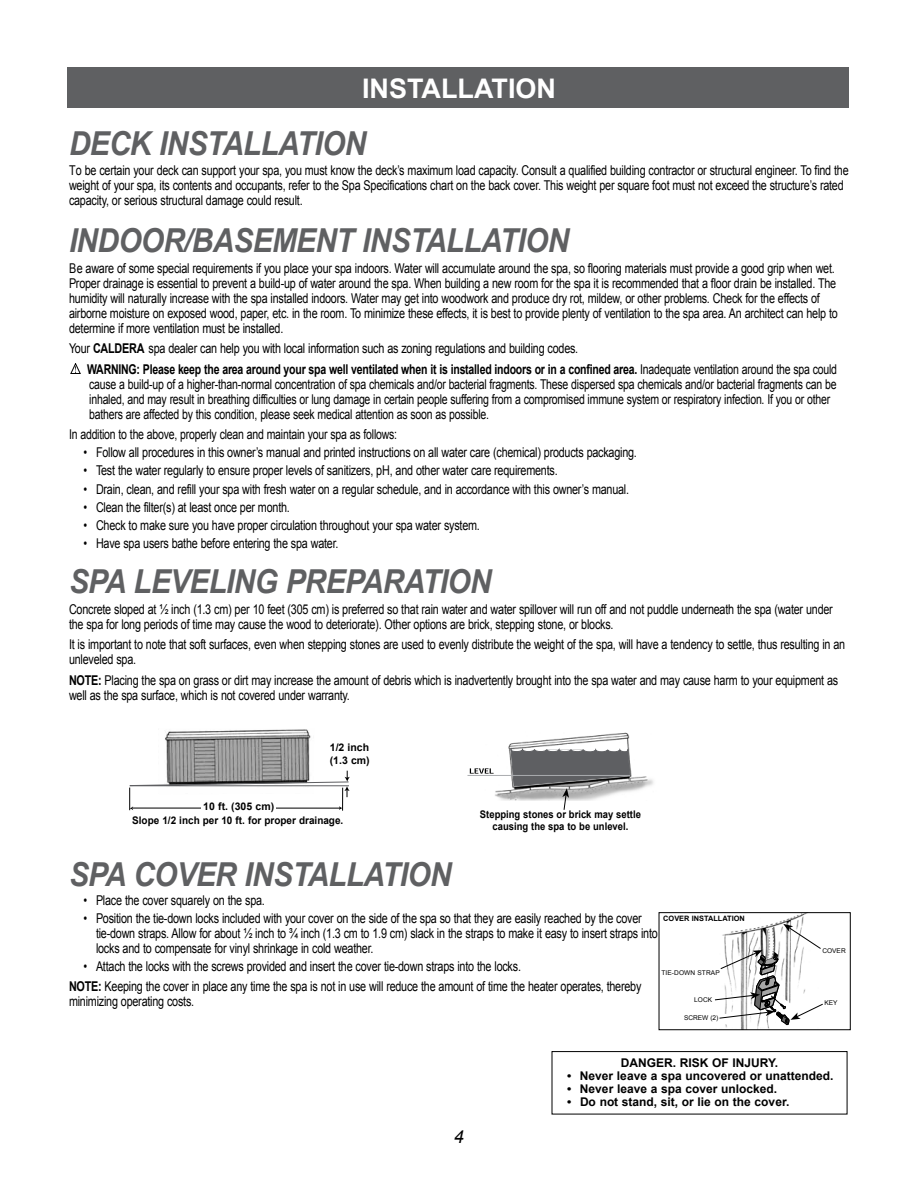
<style>
.page{position:relative;width:918px;height:1188px;background:#fff}
.page>*{position:absolute;margin:0;border:0;box-sizing:border-box;transform-origin:0 0}
.t1{font:italic 700 33px "Arial";letter-spacing:-.02em;color:#5f6062;scale:.9 1}
.t2{font:700 27px "Arial";color:#fff}
.t3{font:italic 18px "Arial";color:#000}
.t4{font:13.5px/15px "Arial";letter-spacing:-.02em;color:#000;scale:.8 1}
.t5{font:13.5px/15px "Arial";letter-spacing:-.02em;color:#000;scale:.78 1}
.t6{font:700 12px "Arial";color:#000}
.t7{font:700 10.5px/12px "Arial";color:#000;text-align:center;scale:.9 1}
.t8{font:700 10.5px "Arial";color:#000;scale:.95 1}
.t9{font:700 10.5px/12.6px "Arial";color:#000}
.t10{font:700 7.35px "Arial";color:#000}
.t11{font:6.6px "Arial";color:#000}
.s1{font-weight:700}
</style>
<div class="page">
<svg style="left:70px;top:364px;width:11px;height:10px"></svg>
<div style="left:68px;top:68px;width:781px;height:40px;background:#5f6062"></div>
<svg style="left:129px;top:729px;width:221px;height:82px"></svg>
<div style="left:329px;top:742px;width:44px;height:27px;background:#fff"></div>
<div style="left:201px;top:801px;width:75px;height:14px;background:#fff"></div>
<img style="left:495px;top:732px;width:159px;height:68px">
<hr style="left:468px;top:775px;width:162px;height:1px;background:#aaacaf">
<svg style="left:470px;top:768px;width:24px;height:6px"></svg>
<svg style="left:509px;top:738px;width:122px;height:72px"></svg>
<img style="left:771px;top:914px;width:35px;height:10px">
<div style="left:659px;top:912px;width:192px;height:118px;border:1px solid #000"></div>
<svg style="left:714px;top:924px;width:110px;height:106px"></svg>
<div style="left:552px;top:1051px;width:295px;height:64px;border:1px solid #000"></div>
<h2 class="t2" style="left:362px;top:70px;width:79px">INSTALLA</h2>
<h2 class="t2" style="left:492px;top:70px;width:66px">TION</h2>
<h1 class="t1" style="left:69px;top:121px;width:131px">DECK INSTA</h1>
<h1 class="t1" style="left:243px;top:121px;width:60px">LLATION</h1>
<p class="t4" style="left:69px;top:163px;width:976px">To be certain your deck can support your spa, you must know the deck’s maximum load capacity. Consult a qualified building contractor or structural engineer. To find the weight of your spa, its contents and occupants, refer to the Spa Specifications chart on the back cover. This weight per square foot must not exceed the structure’s rated capacity, or serious structural damage could result.</p>
<h1 class="t1" style="left:69px;top:219px;width:80px">INDOOR</h1>
<h1 class="t1" style="left:184px;top:219px;width:33px">/BASEMENT</h1>
<h1 class="t1" style="left:362px;top:219px;width:31px">INSTA</h1>
<h1 class="t1" style="left:446px;top:219px;width:60px">LLATION</h1>
<p class="t4" style="left:69px;top:261px;width:963px">Be aware of some special requirements if you place your spa indoors. Water will accumulate around the spa, so flooring materials must provide a good grip when wet.<br>Proper drainage is essential to prevent a build-up of water around the spa. When building a new room for the spa it is recommended that a floor drain be installed. The humidity will naturally increase with the spa installed indoors. Water may get into woodwork and produce dry rot, mildew, or other problems. Check for the effects of airborne moisture on exposed wood, paper, etc. in the room. To minimize these effects, it is best to provide plenty of ventilation to the spa area. An architect can help to determine if more ventilation must be installed.</p>
<p class="t4" style="left:87px;top:338px;width:939px;line-height:20.4px;text-indent:-18px">Your <span class="s1">Caldera</span> spa dealer can help you with local information such as zoning regulations and building codes.<br><span class="s1">WARNING: Please keep the area around your spa well ventilated when it is installed indoors or in a confined area.</span> Inadequate ventilation around the spa could</p>
<p class="t5" style="left:89px;top:376px;width:960px">cause a build-up of a higher-than-normal concentration of spa chemicals and/or bacterial fragments. These dispersed spa chemicals and/or bacterial fragments can be inhaled, and may result in breathing difficulties or lung damage in certain people suffering from a compromised immune system or respiratory infection. If you or other bathers are affected by this condition, please seek medical attention as soon as possible.</p>
<p class="t5" style="left:69px;top:427px;width:422px">In addition to the above, properly clean and maintain your spa as follows:</p>
<p class="t4" style="left:84px;top:445px;width:693px">• Follow all procedures in this owner’s manual and printed instructions on all water care (chemical) products packaging.</p>
<p class="t4" style="left:84px;top:463px;width:594px">• Test the water regularly to ensure proper levels of sanitizers, pH, and other water care requirements.</p>
<p class="t4" style="left:84px;top:482px;width:683px">• Drain, clean, and refill your spa with fresh water on a regular schedule, and in accordance with this owner’s manual.</p>
<p class="t4" style="left:84px;top:500px;width:259px">• Clean the filter(s) at least once per month.</p>
<p class="t4" style="left:84px;top:518px;width:497px">• Check to make sure you have proper circulation throughout your spa water system.</p>
<p class="t4" style="left:84px;top:536px;width:320px">• Have spa users bathe before entering the spa water.</p>
<h1 class="t1" style="left:69px;top:560px;width:471px">SPA LEVELING PREPARATION</h1>
<p class="t4" style="left:69px;top:602px;width:956px">Concrete sloped at ½ inch (1.3 cm) per 10 feet (305 cm) is preferred so that rain water and water spillover will run off and not puddle underneath the spa (water under the spa for long periods of time may cause the wood to deteriorate). Other options are brick, stepping stone, or blocks.</p>
<p class="t4" style="left:69px;top:637px;width:972px">It is important to note that soft surfaces, even when stepping stones are used to evenly distribute the weight of the spa, will have a tendency to settle, thus resulting in an unleveled spa.</p>
<p class="t4" style="left:69px;top:672px;width:963px"><span class="s1">NOTE:</span> Placing the spa on grass or dirt may increase the amount of debris which is inadvertently brought into the spa water and may cause harm to your equipment as well as the spa surface, which is not covered under warranty.</p>
<p class="t9" style="left:203px;top:800px;width:72px">10 ft. (305 cm)</p>
<p class="t9" style="left:330px;top:741px;width:41px">1/2 inch (1.3 cm)</p>
<p class="t8" style="left:132px;top:813px;width:224px">Slope 1/2 inch per 10 ft. for proper drainage.</p>
<p class="t7" style="left:480px;top:809px;width:180px">Stepping stones or brick may settle causing the spa to be unlevel.</p>
<h1 class="t1" style="left:69px;top:853px;width:22px">SPA</h1>
<h1 class="t1" style="left:133px;top:853px;width:143px">COVER INSTA</h1>
<h1 class="t1" style="left:329px;top:853px;width:60px">LLATION</h1>
<p class="t4" style="left:84px;top:892px;width:228px">• Place the cover squarely on the spa.</p>
<p class="t4" style="left:96px;top:911px;width:704px;text-indent:-12px">• Position the tie-down locks included with your cover on the side of the spa so that they are easily reached by the cover tie-down straps. Allow for about ½ inch to ¾ inch (1.3 cm to 1.9 cm) slack in the straps to make it easy to insert straps into locks and to compensate for vinyl shrinkage in cold weather.</p>
<p class="t4" style="left:69px;top:956px;width:717px;line-height:20.4px;text-indent:15px">• Attach the locks with the screws provided and insert the cover tie-down straps into the locks.<br><span class="s1">NOTE:</span> Keeping the cover in place any time the spa is not in use will reduce the amount of time the heater operates, thereby</p>
<p class="t4" style="left:69px;top:994px;width:158px">minimizing operating costs.</p>
<p class="t10" style="left:663px;top:914px;width:51px">COVER INSTALLA</p>
<p class="t10" style="left:727px;top:914px;width:19px">TION</p>
<p class="t11" style="left:661px;top:968px;width:60px">TIE-DOWN STRAP</p>
<p class="t11" style="left:694px;top:995px;width:19px">LOCK</p>
<p class="t11" style="left:822px;top:946px;width:25px">COVER</p>
<p class="t11" style="left:824px;top:999px;width:15px">KEY</p>
<h3 class="t3" style="left:454px;top:1125px;width:12px">4</h3>
<p class="t11" style="left:684px;top:1013px;width:36px">SCREW (2)</p>
<p class="t6" style="left:621px;top:1055px;width:159px">DANGER. RISK OF INJURY.</p>
<p class="t6" style="left:567px;top:1068px;width:268px">• Never leave a spa uncovered or unattended.</p>
<p class="t6" style="left:567px;top:1081px;width:211px">• Never leave a spa cover unlocked.</p>
<p class="t6" style="left:567px;top:1094px;width:224px">• Do not stand, sit, or lie on the cover.</p>
</div>
